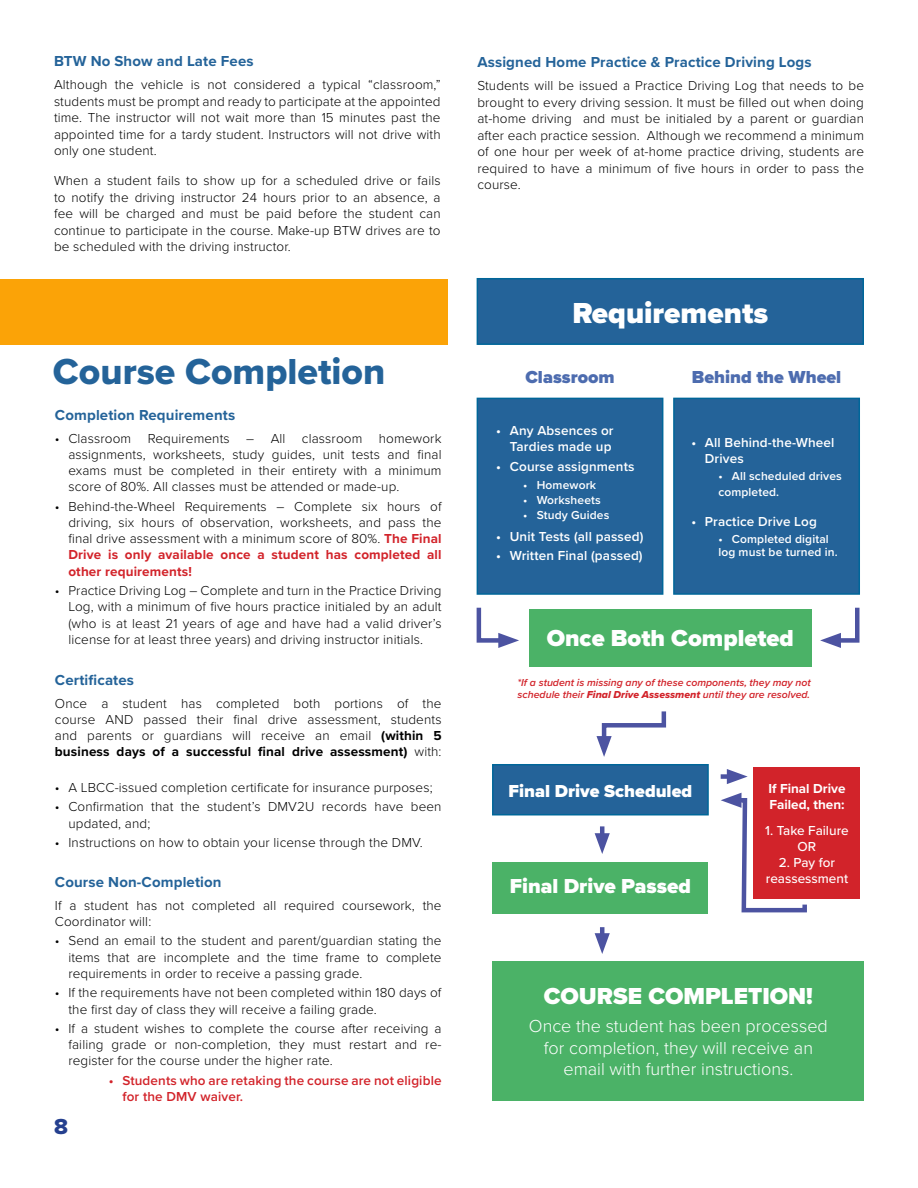
<style>
.page{position:relative;width:918px;height:1188px;background:#fff}
.page>*{position:absolute;margin:0;border:0;box-sizing:border-box;transform-origin:0 0}
.t1{font:37.5px "Proxima Nova Extrabld";color:#246399}
.t2{font:900 30px "Proxima Nova";color:#fff}
.t3{font:900 24px "Proxima Nova";color:#fff}
.t4{font:22.5px "Proxima Nova Extrabld";color:#25408f}
.t5{font:900 21px "Proxima Nova";color:#fff}
.t6{font:300 18px/21.6px "Proxima Nova";color:#fff;text-align:center}
.t7{font:900 18px "Proxima Nova";color:#4d6caf}
.t8{font:900 18px "Proxima Nova";color:#fff}
.t9{font:700 15px "Proxima Nova";letter-spacing:.01em;color:#246399}
.t10{font:300 13.5px/16.2px "Proxima Nova";letter-spacing:.01em;color:#000;text-align:justify}
.t11{font:600 13.5px/16.2px "Proxima Nova";letter-spacing:.01em;color:#fff;text-align:right}
.t12{font:600 13.5px/16.2px "Proxima Nova";letter-spacing:.01em;color:#d2232a}
.t13{font:500 13.5px/16.2px "Proxima Nova";color:#fff;text-align:center}
.t14{font:700 13.5px/16.2px "Proxima Nova";color:#fff}
.t15{font:600 12px/16.2px "Proxima Nova";letter-spacing:.01em;color:#fff}
.t16{font:italic 600 10.5px/12.6px "Proxima Nova";color:#d2232a}
.s1{font-weight:700;color:#d2232a}
.s2{font-weight:700}
.s3{font-family:"Proxima Nova Extrabld It";font-weight:400;font-style:normal}
</style>
<div class="page">
<div style="left:0;top:279px;width:447px;height:66px;background:#fba307"></div>
<div style="left:477px;top:278px;width:387px;height:67px;background:#246399;border:2px solid #069"></div>
<div style="left:673px;top:398px;width:187px;height:197px;background:#246399;border:2px solid #069"></div>
<div style="left:477px;top:398px;width:186px;height:197px;background:#246399;border:2px solid #069"></div>
<div style="left:529px;top:609px;width:283px;height:58px;background:#4bb267"></div>
<svg style="left:476px;top:607px;width:43px;height:41px"></svg>
<svg style="left:820px;top:607px;width:40px;height:41px"></svg>
<div style="left:493px;top:862px;width:215px;height:52px;background:#4bb267"></div>
<div style="left:492px;top:764px;width:217px;height:51px;background:#246399;border:2px solid #069"></div>
<div style="left:754px;top:768px;width:106px;height:131px;background:#d2232a"></div>
<div style="left:721px;top:774px;width:14px;height:5px;background:#4c53a1"></div>
<svg style="left:727px;top:769px;width:21px;height:15px"></svg>
<hr style="left:600px;top:826px;width:4px;height:15px;background:#4c53a1">
<svg style="left:595px;top:833px;width:15px;height:21px"></svg>
<svg style="left:600px;top:927px;width:4px;height:6px"></svg>
<svg style="left:595px;top:933px;width:15px;height:21px"></svg>
<svg style="left:721px;top:793px;width:86px;height:120px"></svg>
<svg style="left:597px;top:711px;width:70px;height:46px"></svg>
<div style="left:493px;top:961px;width:371px;height:140px;background:#4bb267"></div>
<p class="t9" style="left:54px;top:50px;width:201px">BTW No Show and Late Fees</p>
<p class="t10" style="left:54px;top:76px;width:388px">Although the vehicle is not considered a typical “classroom,” students must be prompt and ready to participate at the appointed time. The instructor will not wait more than 15 minutes past the appointed time for a tardy student. Instructors will not drive with only one student.</p>
<p class="t10" style="left:54px;top:172px;width:388px">When a student fails to show up for a scheduled drive or fails to notify the driving instructor 24 hours prior to an absence, a fee will be charged and must be paid before the student can continue to participate in the course. Make-up BTW drives are to be scheduled with the driving instructor.</p>
<h1 class="t1" style="left:53px;top:343px;width:334px">Course Completion</h1>
<p class="t9" style="left:55px;top:404px;width:182px">Completion Requirements</p>
<p class="t10" style="left:68px;top:430px;width:375px;text-indent:-14px">• Classroom Requirements – All classroom homework assignments, worksheets, study guides, unit tests and final exams must be completed in their entirety with a minimum score of 80%. All classes must be attended or made-up.</p>
<p class="t10" style="left:68px;top:498px;width:375px;text-indent:-14px">• Behind-the-Wheel Requirements – Complete six hours of driving, six hours of observation, worksheets, and pass the final drive assessment with a minimum score of 80%. <span class="s1">The Final Drive is only available once a student has completed all other requirements!</span></p>
<p class="t10" style="left:68px;top:582px;width:375px;text-indent:-14px">• Practice Driving Log – Complete and turn in the Practice Driving Log, with a minimum of five hours practice initialed by an adult (who is at least 21 years of age and have had a valid driver’s license for at least three years) and driving instructor initials.</p>
<p class="t9" style="left:55px;top:669px;width:81px">Certificates</p>
<p class="t10" style="left:55px;top:694px;width:388px">Once a student has completed both portions of the course AND passed their final drive assessment, students and parents or guardians will receive an email <span class="s2">(within 5 business days of a successful final drive assessment)</span> with:</p>
<p class="t10" style="left:55px;top:779px;width:379px">• A LBCC-issued completion certificate for insurance purposes;</p>
<p class="t10" style="left:68px;top:798px;width:375px;text-indent:-14px">• Confirmation that the student’s DMV2U records have been updated, and;</p>
<p class="t10" style="left:55px;top:834px;width:369px">• Instructions on how to obtain your license through the DMV.</p>
<p class="t9" style="left:55px;top:871px;width:168px">Course Non-Completion</p>
<p class="t10" style="left:55px;top:897px;width:388px">If a student has not completed all required coursework, the<br>Coordinator will:</p>
<p class="t10" style="left:68px;top:932px;width:375px;text-indent:-14px">• Send an email to the student and parent/guardian stating the items that are incomplete and the time frame to complete requirements in order to receive a passing grade.</p>
<p class="t10" style="left:68px;top:984px;width:375px;text-indent:-14px">• If the requirements have not been completed within 180 days of the first day of class they will receive a failing grade.</p>
<p class="t10" style="left:68px;top:1020px;width:375px;text-indent:-14px">• If a student wishes to complete the course after receiving a failing grade or non-completion, they must restart and re&shy;register for the course under the higher rate.</p>
<p class="t12" style="left:122px;top:1072px;width:321px;text-indent:-14px">• Students who are retaking the course are not eligible for the DMV waiver.</p>
<h3 class="t4" style="left:54px;top:1110px;width:15px">8</h3>
<p class="t9" style="left:477px;top:51px;width:336px">Assigned Home Practice &amp; Practice Driving Logs</p>
<p class="t10" style="left:477px;top:77px;width:388px">Students will be issued a Practice Driving Log that needs to be brought to every driving session. It must be filled out when doing at-home driving and must be initialed by a parent or guardian after each practice session. Although we recommend a minimum of one hour per week of at-home practice driving, students are required to have a minimum of five hours in order to pass the course.</p>
<h2 class="t2" style="left:572px;top:291px;width:197px">Requirements</h2>
<h3 class="t7" style="left:525px;top:363px;width:91px">Classroom</h3>
<h3 class="t7" style="left:692px;top:363px;width:151px">Behind the Wheel</h3>
<p class="t11" style="left:496px;top:422px;width:119px">• Any Absences or<br>Tardies made up</p>
<p class="t11" style="left:496px;top:458px;width:140px">• Course assignments</p>
<p class="t15" style="left:523px;top:477px;width:74px">• Homework</p>
<p class="t15" style="left:523px;top:492px;width:79px">• Worksheets</p>
<p class="t15" style="left:523px;top:507px;width:88px">• Study Guides</p>
<p class="t11" style="left:496px;top:528px;width:149px">• Unit Tests (all passed)</p>
<p class="t11" style="left:496px;top:547px;width:148px">• Written Final (passed)</p>
<p class="t11" style="left:705px;top:434px;width:131px;text-align:left;text-indent:-14px">• All Behind-the-Wheel<br>Drives</p>
<p class="t15" style="left:718px;top:467px;width:125px">• All scheduled drives completed.</p>
<p class="t11" style="left:691px;top:513px;width:127px">• Practice Drive Log</p>
<p class="t15" style="left:718px;top:531px;width:121px;line-height:13.5px">• Completed digital log must be turned in.</p>
<h3 class="t3" style="left:547px;top:620px;width:249px">Once Both Completed</h3>
<p class="t16" style="left:518px;top:676px;width:295px">*If a student is missing any of these components, they may not schedule their <span class="s3">Final Drive Assessment</span> until they are resolved.</p>
<h3 class="t8" style="left:509px;top:777px;width:185px">Final Drive Scheduled</h3>
<h3 class="t5" style="left:510px;top:870px;width:183px">Final Drive Passed</h3>
<p class="t14" style="left:768px;top:780px;width:79px">If Final Drive<br>Failed, then:</p>
<p class="t13" style="left:765px;top:822px;width:85px">1. Take Failure<br>OR</p>
<p class="t13" style="left:766px;top:854px;width:84px">2. Pay for reassessment</p>
<h3 class="t3" style="left:544px;top:978px;width:271px">COURSE COMPLETION!</h3>
<h3 class="t6" style="left:529px;top:1014px;width:300px">Once the student has been processed for completion, they will receive an email with further instructions.</h3>
</div>
